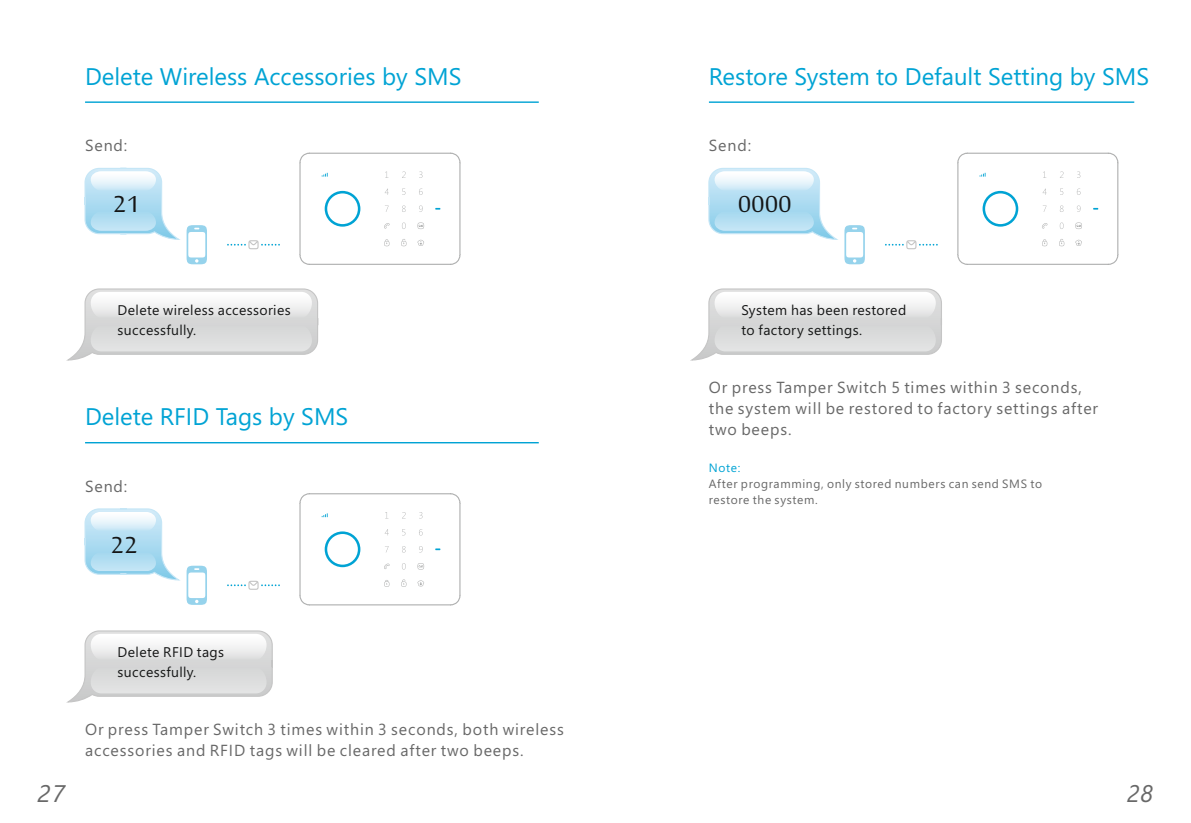
<style>
.page{position:relative;width:1191px;height:823px;background:#fff}
.page>*{position:absolute;margin:0;border:0;box-sizing:border-box;transform-origin:0 0}
.t1{font:32px "Sakkal Majalla";letter-spacing:.015em;color:#151616}
.t2{font:24px "Segoe UI";color:#00a3d4}
.t3{font:italic 24px "Segoe UI";color:#686868}
.t4{font:italic 24px "Segoe UI";color:#686868;scale:.95 1}
.t5{font:16px/21.2px "Segoe UI";letter-spacing:.055em;color:#686868}
.t6{font:14px/19.8px "Segoe UI";letter-spacing:.025em;color:#151616}
.t7{font:12px/16px "Segoe UI";letter-spacing:.055em;color:#686868}
.t8{font:12px "Segoe UI";color:#00a3d4}
</style>
<div class="page">
<svg style="left:84px;top:167px;width:123px;height:97px"></svg>
<svg style="left:227px;top:240px;width:53px;height:9px"></svg>
<svg style="left:299px;top:152px;width:162px;height:113px"></svg>
<svg style="left:84px;top:508px;width:123px;height:96px"></svg>
<svg style="left:227px;top:580px;width:53px;height:9px"></svg>
<svg style="left:299px;top:493px;width:162px;height:112px"></svg>
<hr style="left:85px;top:101px;width:454px;height:2px;background:#00a3d4">
<hr style="left:85px;top:441px;width:454px;height:2px;background:#00a3d4">
<hr style="left:709px;top:101px;width:425px;height:2px;background:#00a3d4">
<svg style="left:708px;top:168px;width:157px;height:96px"></svg>
<svg style="left:885px;top:240px;width:52px;height:9px"></svg>
<svg style="left:957px;top:152px;width:162px;height:113px"></svg>
<svg style="left:66px;top:288px;width:253px;height:73px"></svg>
<svg style="left:690px;top:288px;width:252px;height:73px"></svg>
<svg style="left:67px;top:630px;width:206px;height:72px"></svg>
<h2 class="t2" style="left:85px;top:67px;width:378px">Delete Wireless Accessories by SMS</h2>
<h2 class="t2" style="left:709px;top:67px;width:442px">Restore System to Default Setting by SMS</h2>
<p class="t5" style="left:85px;top:136px;width:44px">Send:</p>
<p class="t5" style="left:709px;top:136px;width:44px">Send:</p>
<h1 class="t1" style="left:113px;top:190px;width:28px">21</h1>
<h1 class="t1" style="left:738px;top:190px;width:55px">0000</h1>
<p class="t6" style="left:118px;top:301px;width:175px">Delete wireless accessories successfully.</p>
<p class="t6" style="left:741px;top:301px;width:166px">System has been restored to factory settings.</p>
<h2 class="t2" style="left:85px;top:407px;width:265px">Delete RFID Tags by SMS</h2>
<p class="t5" style="left:85px;top:476px;width:44px">Send:</p>
<h1 class="t1" style="left:111px;top:530px;width:28px">22</h1>
<p class="t6" style="left:118px;top:643px;width:108px">Delete RFID tags successfully.</p>
<p class="t5" style="left:85px;top:719px;width:480px">Or press Tamper Switch 3 times within 3 seconds, both wireless accessories and RFID tags will be cleared after two beeps.</p>
<p class="t5" style="left:709px;top:378px;width:391px">Or press Tamper Switch 5 times within 3 seconds, the system will be restored to factory settings after two beeps.</p>
<p class="t8" style="left:709px;top:463px;width:33px">Note:</p>
<p class="t7" style="left:709px;top:477px;width:335px">After programming, only stored numbers can send SMS to restore the system.</p>
<h2 class="t3" style="left:38px;top:784px;width:29px">27</h2>
<h2 class="t4" style="left:1127px;top:784px;width:29px">28</h2>
</div>
